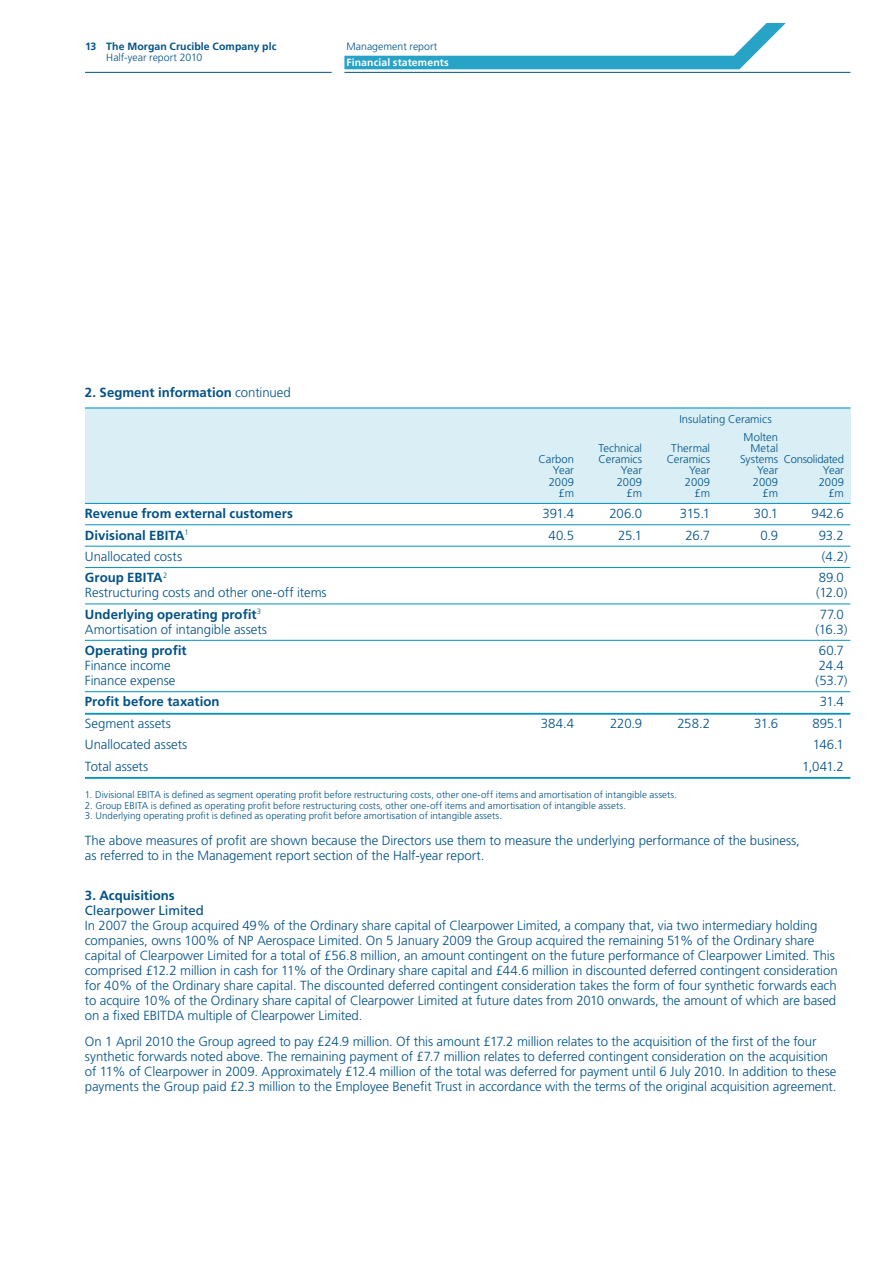
<style>
.page{position:relative;width:893px;height:1263px;background:#fff}
.page>*{position:absolute;margin:0;border:0;box-sizing:border-box;transform-origin:0 0}
.t1{font:300 13.2px/15px "Frutiger";letter-spacing:-.005em;color:#005187}
.t2{font:700 13.2px "Frutiger";color:#005187}
.t3{font:13.2px "Frutiger";letter-spacing:-.01em;color:#005187}
.t4{font:300 11.25px/17.4px "Frutiger";color:#005187}
.t5{font:300 11.25px "Frutiger";letter-spacing:-.02em;color:#005187}
.t6{font:300 10.5px "Frutiger";color:#005187}
.t7{font:700 10.5px "Frutiger";letter-spacing:.01em;color:#005187}
.t8{font:700 10.5px "Frutiger";letter-spacing:.01em;color:#fff}
.t9{font:300 9.75px "Frutiger";letter-spacing:.005em;color:#005187}
.s1{font-weight:300}
</style>
<div class="page">
<svg style="left:344px;top:23px;width:442px;height:46px"></svg>
<hr style="left:85px;top:72px;width:247px;height:1px;background:#005187">
<hr style="left:344px;top:72px;width:506px;height:1px;background:#005187">
<div style="left:85px;top:407px;width:765px;height:97px;background:#d9eff5"></div>
<hr style="left:85px;top:408px;width:765px;height:1px;background:#0093bd">
<hr style="left:85px;top:503px;width:765px;height:1px;background:#0093bd">
<hr style="left:85px;top:524px;width:765px;height:1px;background:#0093bd">
<hr style="left:85px;top:546px;width:765px;height:1px;background:#0093bd">
<hr style="left:85px;top:567px;width:765px;height:1px;background:#0093bd">
<hr style="left:85px;top:604px;width:765px;height:1px;background:#0093bd">
<hr style="left:85px;top:640px;width:765px;height:1px;background:#0093bd">
<hr style="left:85px;top:691px;width:765px;height:1px;background:#0093bd">
<hr style="left:85px;top:713px;width:765px;height:2px;background:#0093bd">
<hr style="left:85px;top:777px;width:765px;height:2px;background:#0093bd">
<p class="t7" style="left:85px;top:40px;width:193px">13 The Morgan Crucible Company plc</p>
<p class="t6" style="left:347px;top:41px;width:92px">Management report</p>
<p class="t6" style="left:106px;top:51px;width:97px">Half-year report 2010</p>
<p class="t8" style="left:347px;top:56px;width:104px">Financial statements</p>
<p class="t2" style="left:85px;top:384px;width:207px">2. Segment information <span class="s1">continued</span></p>
<p class="t4" style="left:744px;top:411px;width:36px;text-indent:-64px">Insulating Ceramics<br>Molten</p>
<p class="t4" style="left:598px;top:439px;width:45px">Technical</p>
<p class="t4" style="left:671px;top:439px;width:40px">Thermal</p>
<p class="t4" style="left:750px;top:439px;width:29px">Metal</p>
<p class="t4" style="left:538px;top:451px;width:37px">Carbon</p>
<p class="t4" style="left:599px;top:451px;width:45px">Ceramics</p>
<p class="t4" style="left:667px;top:451px;width:45px">Ceramics</p>
<p class="t5" style="left:740px;top:453px;width:105px">Systems Consolidated</p>
<p class="t4" style="left:553px;top:462px;width:23px">Year</p>
<p class="t4" style="left:621px;top:462px;width:23px">Year</p>
<p class="t4" style="left:689px;top:462px;width:23px">Year</p>
<p class="t4" style="left:757px;top:462px;width:23px">Year</p>
<p class="t4" style="left:823px;top:462px;width:23px">Year</p>
<p class="t4" style="left:549px;top:473px;width:27px">2009</p>
<p class="t4" style="left:617px;top:473px;width:27px">2009</p>
<p class="t4" style="left:685px;top:473px;width:27px">2009</p>
<p class="t4" style="left:753px;top:473px;width:27px">2009</p>
<p class="t4" style="left:819px;top:473px;width:27px">2009</p>
<p class="t4" style="left:558px;top:484px;width:17px">£m</p>
<p class="t4" style="left:626px;top:484px;width:17px">£m</p>
<p class="t4" style="left:694px;top:484px;width:17px">£m</p>
<p class="t4" style="left:762px;top:484px;width:17px">£m</p>
<p class="t4" style="left:828px;top:484px;width:17px">£m</p>
<p class="t2" style="left:85px;top:506px;width:209px">Revenue from external customers</p>
<p class="t1" style="left:543px;top:506px;width:33px">391.4</p>
<p class="t1" style="left:609px;top:506px;width:34px">206.0</p>
<p class="t1" style="left:680px;top:506px;width:32px">315.1</p>
<p class="t1" style="left:754px;top:506px;width:26px">30.1</p>
<p class="t1" style="left:812px;top:506px;width:34px">942.6</p>
<p class="t2" style="left:85px;top:527px;width:105px">Divisional EBITA<sup>1</sup></p>
<p class="t1" style="left:549px;top:528px;width:27px">40.5</p>
<p class="t1" style="left:618px;top:528px;width:25px">25.1</p>
<p class="t1" style="left:685px;top:528px;width:26px">26.7</p>
<p class="t1" style="left:760px;top:528px;width:19px">0.9</p>
<p class="t1" style="left:819px;top:528px;width:27px">93.2</p>
<p class="t1" style="left:85px;top:549px;width:99px">Unallocated costs</p>
<p class="t1" style="left:822px;top:549px;width:27px">(4.2)</p>
<p class="t2" style="left:85px;top:570px;width:84px">Group EBITA<sup>2</sup></p>
<p class="t1" style="left:819px;top:570px;width:27px">89.0</p>
<p class="t1" style="left:85px;top:585px;width:243px">Restructuring costs and other one-off items</p>
<p class="t1" style="left:816px;top:585px;width:33px">(12.0)</p>
<p class="t2" style="left:85px;top:606px;width:178px">Underlying operating profit<sup>3</sup></p>
<p class="t1" style="left:820px;top:607px;width:26px">77.0</p>
<p class="t1" style="left:85px;top:622px;width:184px">Amortisation of intangible assets</p>
<p class="t1" style="left:816px;top:622px;width:34px">(16.3)</p>
<p class="t2" style="left:85px;top:643px;width:103px">Operating profit</p>
<p class="t1" style="left:819px;top:643px;width:27px">60.7</p>
<p class="t1" style="left:85px;top:658px;width:87px">Finance income</p>
<p class="t1" style="left:819px;top:658px;width:27px">24.4</p>
<p class="t1" style="left:85px;top:673px;width:92px">Finance expense</p>
<p class="t1" style="left:815px;top:673px;width:34px">(53.7)</p>
<p class="t2" style="left:85px;top:694px;width:136px">Profit before taxation</p>
<p class="t1" style="left:820px;top:695px;width:26px">31.4</p>
<p class="t1" style="left:85px;top:716px;width:87px">Segment assets</p>
<p class="t1" style="left:541px;top:716px;width:35px">384.4</p>
<p class="t1" style="left:610px;top:716px;width:34px">220.9</p>
<p class="t1" style="left:677px;top:716px;width:34px">258.2</p>
<p class="t1" style="left:754px;top:716px;width:26px">31.6</p>
<p class="t1" style="left:812px;top:716px;width:33px">895.1</p>
<p class="t1" style="left:85px;top:737px;width:104px">Unallocated assets</p>
<p class="t1" style="left:813px;top:737px;width:33px">146.1</p>
<p class="t1" style="left:85px;top:759px;width:65px">Total assets</p>
<p class="t1" style="left:802px;top:759px;width:43px">1,041.2</p>
<p class="t9" style="left:85px;top:789px;width:594px">1. Divisional EBITA is defined as segment operating profit before restructuring costs, other one-off items and amortisation of intangible assets.</p>
<p class="t9" style="left:85px;top:800px;width:543px">2. Group EBITA is defined as operating profit before restructuring costs, other one-off items and amortisation of intangible assets.</p>
<p class="t9" style="left:85px;top:810px;width:419px">3. Underlying operating profit is defined as operating profit before amortisation of intangible assets.</p>
<p class="t1" style="left:85px;top:833px;width:716px">The above measures of profit are shown because the Directors use them to measure the underlying performance of the business, as referred to in the Management report section of the Half-year report.</p>
<p class="t2" style="left:85px;top:888px;width:91px">3. Acquisitions</p>
<p class="t3" style="left:85px;top:903px;width:121px">Clearpower Limited</p>
<p class="t1" style="left:85px;top:918px;width:754px">In 2007 the Group acquired 49% of the Ordinary share capital of Clearpower Limited, a company that, via two intermediary holding companies, owns 100% of NP Aerospace Limited. On 5 January 2009 the Group acquired the remaining 51% of the Ordinary share capital of Clearpower Limited for a total of £56.8 million, an amount contingent on the future performance of Clearpower Limited. This comprised £12.2 million in cash for 11% of the Ordinary share capital and £44.6 million in discounted deferred contingent consideration for 40% of the Ordinary share capital. The discounted deferred contingent consideration takes the form of four synthetic forwards each to acquire 10% of the Ordinary share capital of Clearpower Limited at future dates from 2010 onwards, the amount of which are based on a fixed EBITDA multiple of Clearpower Limited.</p>
<p class="t1" style="left:85px;top:1034px;width:753px">On 1 April 2010 the Group agreed to pay £24.9 million. Of this amount £17.2 million relates to the acquisition of the first of the four synthetic forwards noted above. The remaining payment of £7.7 million relates to deferred contingent consideration on the acquisition of 11% of Clearpower in 2009. Approximately £12.4 million of the total was deferred for payment until 6 July 2010. In addition to these payments the Group paid £2.3 million to the Employee Benefit Trust in accordance with the terms of the original acquisition agreement.</p>
</div>
